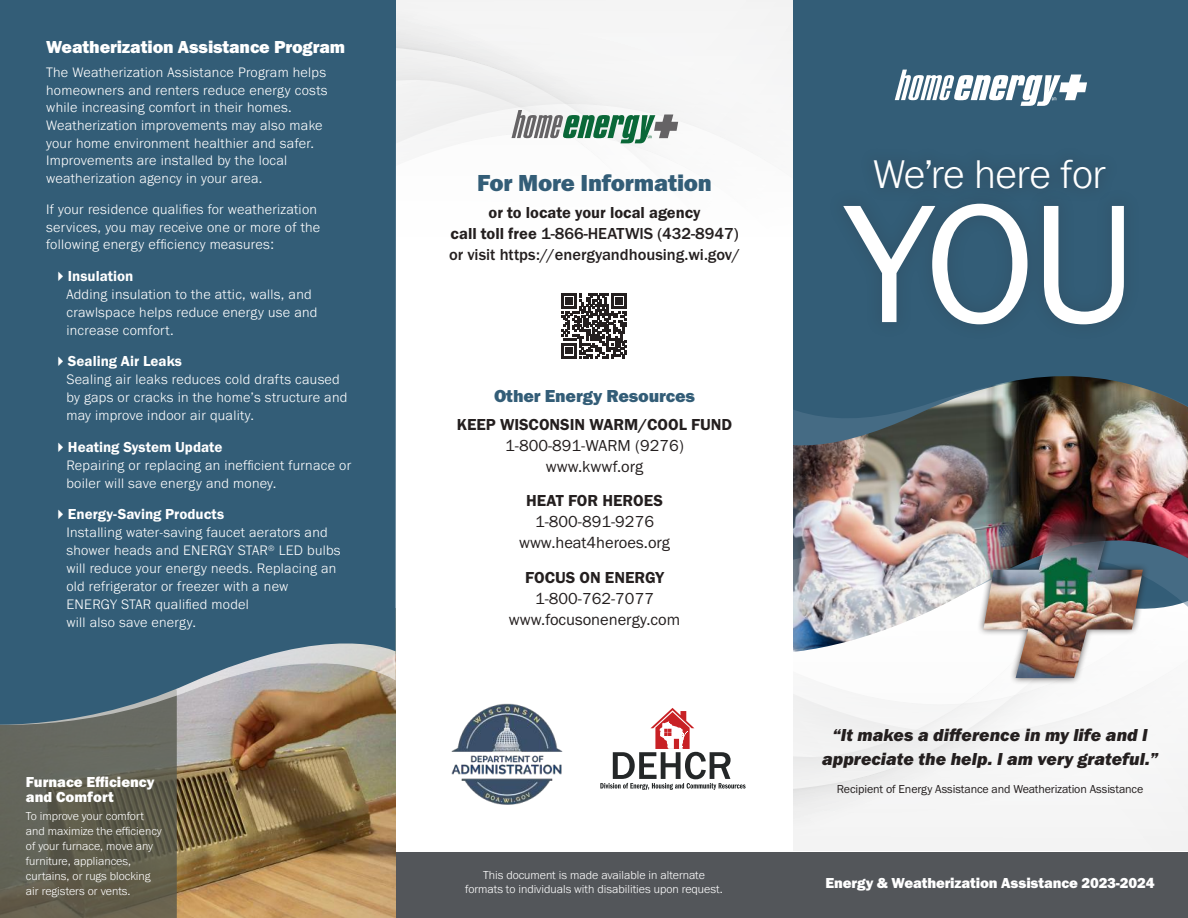
<style>
.page{position:relative;width:1188px;height:918px;background:#fff}
.page>*{position:absolute;margin:0;border:0;box-sizing:border-box;transform-origin:0 0}
.t1{font:174.15px "Franklin Gothic URW Boo";color:#fff}
.t2{font:300 41.55px "Franklin Gothic URW";letter-spacing:-.01em;color:#fff}
.t3{font:24px "Franklin Gothic URW Hea";letter-spacing:-.01em;color:#335d77}
.t4{font:18px/24px "Franklin Gothic URW Hea Ita";color:#241f1f;text-align:center}
.t5{font:18px "Franklin Gothic URW Hea";letter-spacing:-.01em;color:#fff}
.t6{font:18px "Franklin Gothic URW Hea";letter-spacing:-.01em;color:#335d77}
.t7{font:16.5px/21px "Franklin Gothic URW Boo";color:#241f1f;text-align:center}
.t8{font:16.5px "Franklin Gothic URW Dem";color:#241f1f}
.t9{font:500 16.5px/21px "Franklin Gothic URW";color:#241f1f}
.t10{font:15px "Franklin Gothic URW Dem";color:#fff}
.t11{font:15px/15px "Franklin Gothic URW Hea";letter-spacing:-.005em;color:#fff}
.t12{font:300 14.25px/18px "Franklin Gothic URW";letter-spacing:.02em;color:#fff}
.t13{font:300 12px/15px "Franklin Gothic URW";color:#fff;text-align:center}
.t14{font:12px "Franklin Gothic URW Boo";letter-spacing:-.01em;color:#241f1f}
.s1{font-family:"Franklin Gothic URW Dem";font-weight:400}
</style>
<div class="page">
<img style="left:177px;top:738px;width:219px;height:180px">
<svg style="left:0;top:738px;width:177px;height:180px;background:#615f51"></svg>
<svg style="left:0;top:0;width:396px;height:738px;background:#3b6177"></svg>
<div style="left:792px;top:0;width:396px;height:630px;background:#335d77"></div>
<div style="left:793px;top:757px;width:395px;height:93px;background:#f4f4f4"></div>
<svg style="left:792px;top:289px;width:396px;height:468px;fill:#f3f3f3"></svg>
<div style="left:859px;top:144px;width:262px;height:60px;background:#325a72"></div>
<div style="left:826px;top:185px;width:316px;height:157px;background:#325b74"></div>
<img style="left:792px;top:367px;width:276px;height:327px">
<img style="left:967px;top:369px;width:221px;height:223px">
<div style="left:977px;top:514px;width:173px;height:171px;background:#241f1f;opacity:.75"></div>
<img style="left:983px;top:522px;width:160px;height:156px">
<div style="left:396px;top:852px;width:792px;height:66px;background:#53565a"></div>
<img style="left:451px;top:703px;width:112px;height:102px">
<svg style="left:600px;top:708px;width:146px;height:82px"></svg>
<div style="left:396px;top:0;width:396px;height:154px;background:#f5f5f5"></div>
<svg style="left:512px;top:110px;width:166px;height:33px"></svg>
<svg style="left:561px;top:293px;width:66px;height:66px"></svg>
<svg style="left:895px;top:70px;width:192px;height:36px"></svg>
<p class="t5" style="left:46px;top:35px;width:301px">Weatherization Assistance Program</p>
<p class="t12" style="left:46px;top:63px;width:283px">The Weatherization Assistance Program helps homeowners and renters reduce energy costs while increasing comfort in their homes.<br>Weatherization improvements may also make your home environment healthier and safer.<br>Improvements are installed by the local weatherization agency in your area.</p>
<p class="t12" style="left:46px;top:200px;width:276px">If your residence qualifies for weatherization services, you may receive one or more of the following energy efficiency measures:</p>
<p class="t10" style="left:53px;top:267px;width:82px">✔Insulation</p>
<p class="t12" style="left:66px;top:285px;width:253px">Adding insulation to the attic, walls, and crawlspace helps reduce energy use and increase comfort.</p>
<p class="t10" style="left:53px;top:352px;width:131px">✔Sealing Air Leaks</p>
<p class="t12" style="left:66px;top:370px;width:282px">Sealing air leaks reduces cold drafts caused by gaps or cracks in the home’s structure and may improve indoor air quality.</p>
<p class="t10" style="left:53px;top:438px;width:171px">✔Heating System Update</p>
<p class="t12" style="left:66px;top:456px;width:286px">Repairing or replacing an inefficient furnace or boiler will save energy and money.</p>
<p class="t10" style="left:53px;top:505px;width:173px">✔Energy-Saving Products</p>
<p class="t12" style="left:66px;top:523px;width:276px">Installing water-saving faucet aerators and shower heads and ENERGY STAR<sup>®</sup> LED bulbs will reduce your energy needs. Replacing an old refrigerator or freezer with a new ENERGY STAR qualified model<br>will also save energy.</p>
<p class="t11" style="left:26px;top:774px;width:130px">Furnace Efficiency and Comfort</p>
<p class="t13" style="left:26px;top:808px;width:137px;text-align:left">To improve your comfort and maximize the efficiency of your furnace, move any furniture, appliances, curtains, or rugs blocking air registers or vents.</p>
<h3 class="t3" style="left:477px;top:167px;width:236px">For More Information</h3>
<p class="t8" style="left:489px;top:203px;width:213px">or to locate your local agency</p>
<p class="t9" style="left:449px;top:223px;width:293px"><span class="s1">call toll free</span> 1-866-HEATWIS (432-8947) or visit https://energyandhousing.wi.gov/</p>
<p class="t6" style="left:494px;top:384px;width:203px">Other Energy Resources</p>
<p class="t8" style="left:457px;top:414px;width:277px">KEEP WISCONSIN WARM/COOL FUND</p>
<p class="t7" style="left:505px;top:435px;width:180px">1-800-891-WARM (9276) www.kwwf.org</p>
<p class="t8" style="left:526px;top:491px;width:138px">HEAT FOR HEROES</p>
<p class="t7" style="left:519px;top:511px;width:153px">1-800-891-9276 www.heat4heroes.org</p>
<p class="t8" style="left:525px;top:567px;width:140px">FOCUS ON ENERGY</p>
<p class="t7" style="left:509px;top:588px;width:173px">1-800-762-7077 www.focusonenergy.com</p>
<p class="t13" style="left:465px;top:868px;width:259px;line-height:13.5px">This document is made available in alternate formats to individuals with disabilities upon request.</p>
<h2 class="t2" style="left:873px;top:148px;width:234px">We’re here for</h2>
<h1 class="t1" style="left:845px;top:156px;width:293px">YOU</h1>
<p class="t4" style="left:822px;top:723px;width:338px">“It makes a difference in my life and I appreciate the help. I am very grateful.”</p>
<p class="t14" style="left:837px;top:781px;width:308px">Recipient of Energy Assistance and Weatherization Assistance</p>
<p class="t11" style="left:826px;top:875px;width:331px">Energy &amp; Weatherization Assistance 2023-2024</p>
</div>
